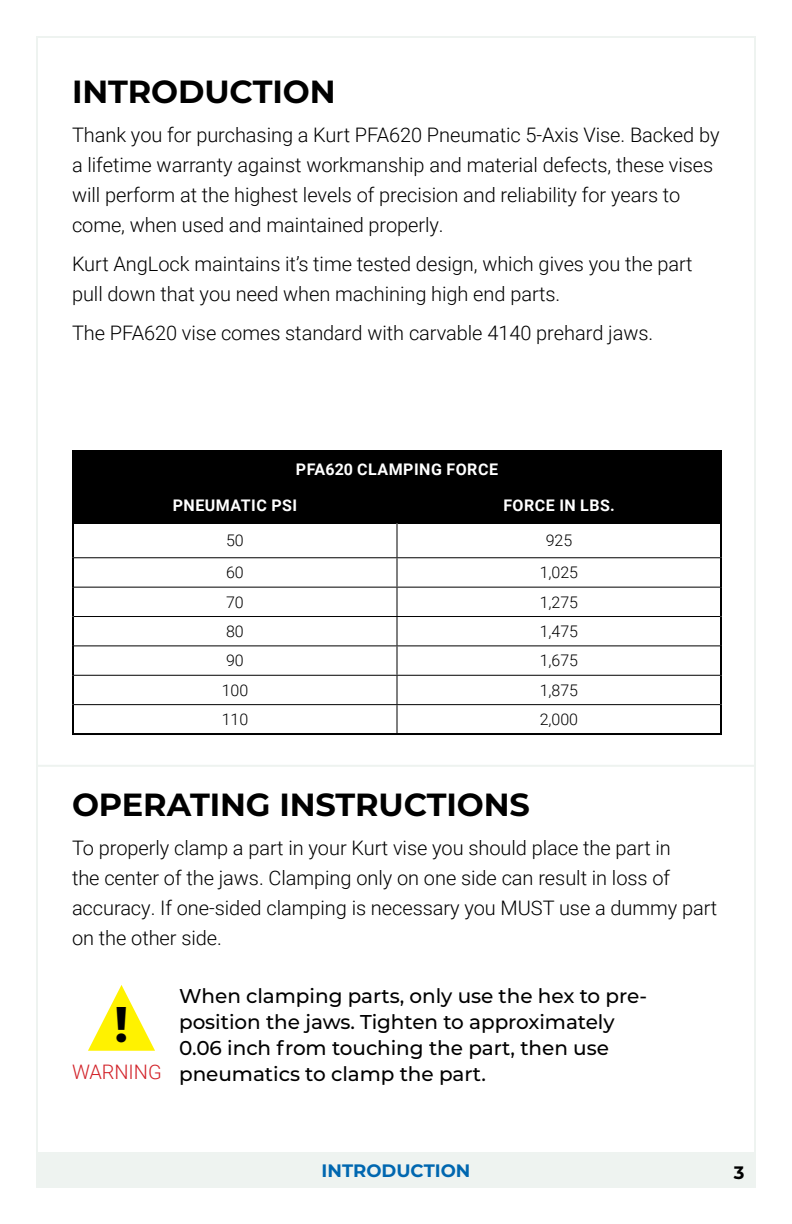
<style>
.page{position:relative;width:792px;height:1224px;background:#fff}
.page>*{position:absolute;margin:0;border:0;box-sizing:border-box;transform-origin:0 0}
.Cover_title_text_-_montserrat_bold_25_27{font:700 50px "Montserrat";color:#000}
.TOC_Bold_Subhead_in_List{font:700 32px "Montserrat";letter-spacing:-.005em;color:#000}
.Bold_subhead_-_montserrat_16_12{font:700 32px "Montserrat";letter-spacing:-.005em;color:#000}
.body_text_-_roboto_10_15{font:300 20px/30px "Roboto";letter-spacing:-.005em;color:#000}
.NOTE_text_-_bold_all_caps_12_15{font:500 20px/26px "Montserrat";letter-spacing:-.005em;color:#000}
.Caution{font:300 20px "Roboto";letter-spacing:-.005em;color:#d2232a}
.TOC_Blue_Bottom_in_List{font:700 18px "Montserrat";color:#0067b0}
.t1{font:700 18px "Montserrat";color:#000}
.table_text_-_roboto_8_9{font:300 16px "Roboto";letter-spacing:-.005em;color:#000}
.table_header_-_roboto_bold_8_9_all_caps{font:700 16px "Roboto";letter-spacing:.03em;color:#fff}
</style>
<div class="page">
<div style="left:36px;top:1152px;width:720px;height:35px;background:#eef3f0"></div>
<hr style="left:36px;top:765px;width:720px;height:2px;background:#eef3f0">
<div style="left:74px;top:452px;width:646px;height:70px;background:#000"></div>
<svg style="left:74px;top:558px;width:646px;height:148px"></svg>
<hr style="left:72px;top:450px;width:325px;height:2px;background:#000">
<hr style="left:72px;top:452px;width:2px;height:34px;background:#000">
<hr style="left:397px;top:450px;width:325px;height:2px;background:#000">
<hr style="left:720px;top:452px;width:2px;height:34px;background:#000">
<hr style="left:72px;top:486px;width:325px;height:2px;background:#000">
<hr style="left:72px;top:488px;width:2px;height:34px;background:#000">
<hr style="left:397px;top:486px;width:325px;height:2px;background:#000">
<hr style="left:720px;top:488px;width:2px;height:34px;background:#000">
<hr style="left:72px;top:522px;width:324px;height:2px;background:#000">
<hr style="left:72px;top:524px;width:2px;height:34px;background:#000">
<hr style="left:398px;top:522px;width:324px;height:2px;background:#000">
<hr style="left:720px;top:524px;width:2px;height:34px;background:#000">
<hr style="left:72px;top:558px;width:2px;height:29px;background:#000">
<hr style="left:720px;top:558px;width:2px;height:29px;background:#000">
<hr style="left:72px;top:587px;width:2px;height:30px;background:#000">
<hr style="left:720px;top:587px;width:2px;height:30px;background:#000">
<hr style="left:72px;top:617px;width:2px;height:29px;background:#000">
<hr style="left:720px;top:617px;width:2px;height:29px;background:#000">
<hr style="left:72px;top:646px;width:2px;height:29px;background:#000">
<hr style="left:720px;top:646px;width:2px;height:29px;background:#000">
<hr style="left:72px;top:675px;width:2px;height:30px;background:#000">
<hr style="left:720px;top:675px;width:2px;height:30px;background:#000">
<hr style="left:72px;top:705px;width:2px;height:28px;background:#000">
<hr style="left:720px;top:705px;width:2px;height:28px;background:#000">
<hr style="left:72px;top:733px;width:325px;height:2px;background:#000">
<hr style="left:397px;top:733px;width:325px;height:2px;background:#000">
<hr style="left:396px;top:523px;width:2px;height:34px;background:#000">
<hr style="left:74px;top:557px;width:323px;height:1px;background:#000">
<hr style="left:397px;top:557px;width:323px;height:1px;background:#000">
<hr style="left:396px;top:558px;width:2px;height:29px;background:#000">
<hr style="left:74px;top:587px;width:323px;height:1px;background:#000">
<hr style="left:397px;top:587px;width:323px;height:1px;background:#000">
<hr style="left:396px;top:588px;width:2px;height:28px;background:#000">
<hr style="left:74px;top:616px;width:323px;height:1px;background:#000">
<hr style="left:397px;top:616px;width:323px;height:1px;background:#000">
<hr style="left:396px;top:617px;width:2px;height:28px;background:#000">
<hr style="left:74px;top:645px;width:323px;height:1px;background:#000">
<hr style="left:397px;top:645px;width:323px;height:1px;background:#000">
<hr style="left:396px;top:646px;width:2px;height:29px;background:#000">
<hr style="left:74px;top:675px;width:323px;height:1px;background:#000">
<hr style="left:397px;top:675px;width:323px;height:1px;background:#000">
<hr style="left:396px;top:676px;width:2px;height:28px;background:#000">
<hr style="left:74px;top:704px;width:323px;height:1px;background:#000">
<hr style="left:397px;top:704px;width:323px;height:1px;background:#000">
<hr style="left:396px;top:705px;width:2px;height:28px;background:#000">
<hr style="left:396px;top:488px;width:2px;height:35px;background:#000">
<svg style="left:88px;top:985px;width:67px;height:66px"></svg>
<p class="Bold_subhead_-_montserrat_16_12" style="left:72px;top:69px;width:265px">INTRODUCTION</p>
<p class="body_text_-_roboto_10_15" style="left:72px;top:119px;width:649px">Thank you for purchasing a Kurt PFA620 Pneumatic 5-Axis Vise. Backed by a lifetime warranty against workmanship and material defects, these vises will perform at the highest levels of precision and reliability for years to come, when used and maintained properly.</p>
<p class="body_text_-_roboto_10_15" style="left:72px;top:248px;width:622px">Kurt AngLock maintains it’s time tested design, which gives you the part pull down that you need when machining high end parts.</p>
<p class="body_text_-_roboto_10_15" style="left:72px;top:317px;width:583px">The PFA620 vise comes standard with carvable 4140 prehard jaws.</p>
<p class="table_header_-_roboto_bold_8_9_all_caps" style="left:296px;top:458px;width:204px">PFA620 CLAMPING FORCE</p>
<p class="table_header_-_roboto_bold_8_9_all_caps" style="left:173px;top:494px;width:126px">PNEUMATIC PSI</p>
<p class="table_header_-_roboto_bold_8_9_all_caps" style="left:503px;top:494px;width:113px">FORCE IN LBS.</p>
<p class="table_text_-_roboto_8_9" style="left:226px;top:529px;width:19px">50</p>
<p class="table_text_-_roboto_8_9" style="left:546px;top:529px;width:28px">925</p>
<p class="table_text_-_roboto_8_9" style="left:226px;top:561px;width:19px">60</p>
<p class="table_text_-_roboto_8_9" style="left:540px;top:561px;width:40px">1,025</p>
<p class="table_text_-_roboto_8_9" style="left:226px;top:591px;width:19px">70</p>
<p class="table_text_-_roboto_8_9" style="left:540px;top:591px;width:40px">1,275</p>
<p class="table_text_-_roboto_8_9" style="left:226px;top:620px;width:19px">80</p>
<p class="table_text_-_roboto_8_9" style="left:540px;top:620px;width:40px">1,475</p>
<p class="table_text_-_roboto_8_9" style="left:226px;top:649px;width:19px">90</p>
<p class="table_text_-_roboto_8_9" style="left:540px;top:649px;width:40px">1,675</p>
<p class="table_text_-_roboto_8_9" style="left:222px;top:679px;width:28px">100</p>
<p class="table_text_-_roboto_8_9" style="left:540px;top:679px;width:40px">1,875</p>
<p class="table_text_-_roboto_8_9" style="left:222px;top:708px;width:28px">110</p>
<p class="table_text_-_roboto_8_9" style="left:540px;top:708px;width:40px">2,000</p>
<p class="TOC_Bold_Subhead_in_List" style="left:72px;top:781px;width:460px">OPERATING INSTRUCTIONS</p>
<p class="body_text_-_roboto_10_15" style="left:72px;top:832px;width:647px">To properly clamp a part in your Kurt vise you should place the part in<br>the center of the jaws. Clamping only on one side can result in loss of accuracy. If one-sided clamping is necessary you MUST use a dummy part on the other side.</p>
<p class="Cover_title_text_-_montserrat_bold_25_27" style="left:114px;top:988px;width:16px">!</p>
<p class="Caution" style="left:72px;top:1057px;width:91px">WARNING</p>
<p class="NOTE_text_-_bold_all_caps_12_15" style="left:179px;top:982px;width:470px">When clamping parts, only use the hex to pre&shy;position the jaws. Tighten to approximately 0.06 inch from touching the part, then use pneumatics to clamp the part.</p>
<p class="TOC_Blue_Bottom_in_List" style="left:322px;top:1157px;width:150px">INTRODUCTION</p>
<p class="t1" style="left:734px;top:1159px;width:12px">3</p>
</div>
